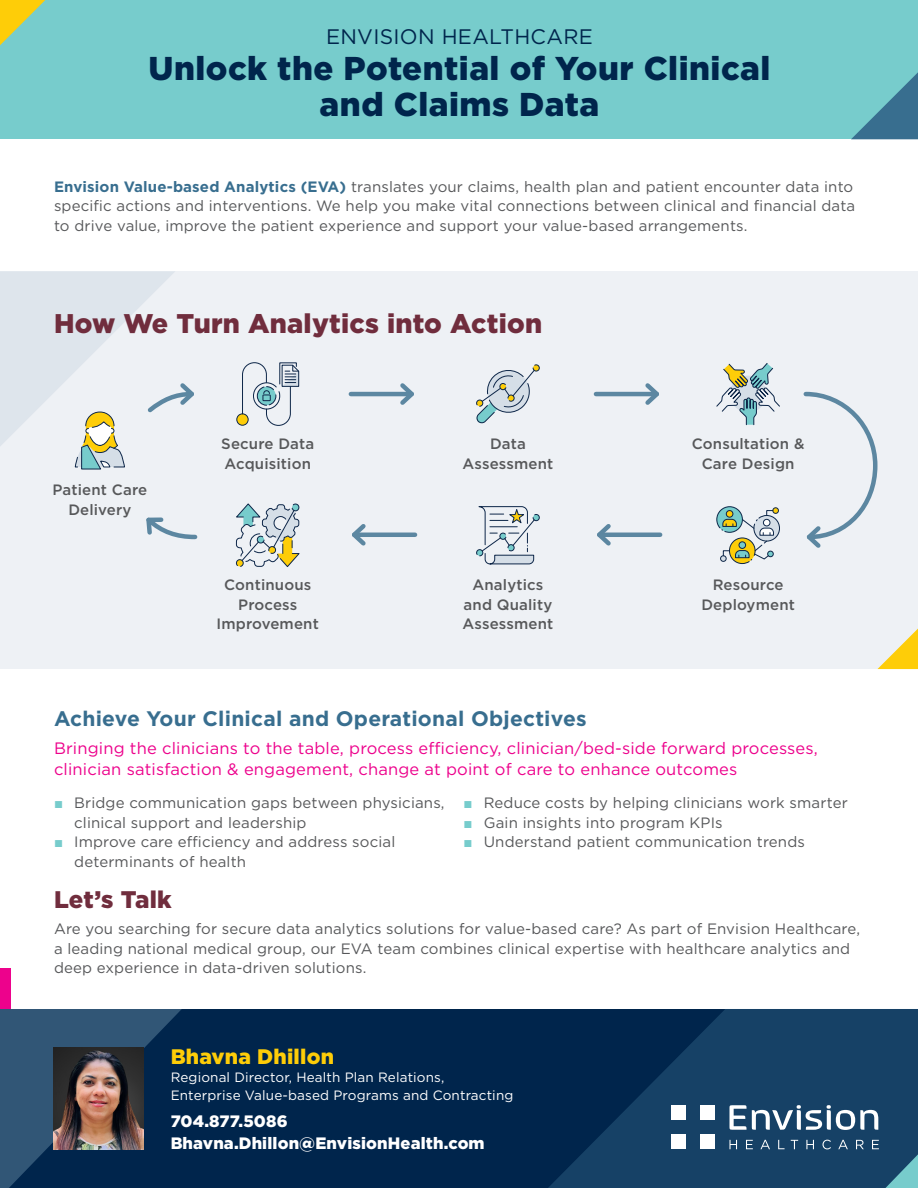
<style>
.page{position:relative;width:918px;height:1188px;background:#fff}
.page>*{position:absolute;margin:0;border:0;box-sizing:border-box;transform-origin:0 0}
.t1{font:900 33px/36px "Gotham";letter-spacing:.015em;color:#00254c;text-align:center}
.t2{font:900 27px "Gotham";letter-spacing:.01em;color:#702d3d}
.t3{font:900 24px "Gotham";letter-spacing:.01em;color:#702d3d}
.t4{font:700 21px "Gotham";letter-spacing:.01em;color:#386e8f}
.t5{font:21px "Gotham";letter-spacing:.015em;color:#00254c}
.t6{font:900 21px "Gotham";letter-spacing:.01em;color:#fecd08}
.t7{font:16.5px/21px "Gotham";letter-spacing:.01em;color:#ed028c}
.t8{font:900 16.5px/22.5px "Gotham";letter-spacing:.01em;color:#fff}
.t9{font:15px/19.5px "Gotham";letter-spacing:.01em;color:#57585a}
.t10{font:500 15px/19.5px "Gotham";letter-spacing:.01em;color:#57585a;text-align:center}
.t11{font:13.5px/18px "Gotham";letter-spacing:.01em;color:#fff}
.s1{font-weight:700;color:#386e8f}
.s2{font-family:"Arial";color:#7cc}
</style>
<div class="page">
<div style="left:0;top:0;width:918px;height:139px;background:#7cc"></div>
<svg style="left:0;top:0;width:45px;height:45px"></svg>
<svg style="left:851px;top:72px;width:67px;height:67px"></svg>
<div style="left:0;top:271px;width:918px;height:398px;background:#eef1f5"></div>
<svg style="left:878px;top:629px;width:40px;height:40px"></svg>
<svg style="left:716px;top:363px;width:64px;height:62px"></svg>
<svg style="left:716px;top:506px;width:64px;height:58px"></svg>
<svg style="left:476px;top:364px;width:64px;height:60px"></svg>
<svg style="left:476px;top:506px;width:64px;height:59px"></svg>
<div style="left:237px;top:414px;width:11px;height:11px;background:#fecd08;border-radius:50%"></div>
<div style="left:236px;top:413px;width:13px;height:13px;border:1px solid #0e2749;border-radius:50%"></div>
<svg style="left:242px;top:362px;width:57px;height:64px"></svg>
<svg style="left:236px;top:503px;width:64px;height:64px"></svg>
<hr style="left:351px;top:392px;width:61px;height:4px;background:#5c87a1">
<svg style="left:396px;top:383px;width:18px;height:22px"></svg>
<hr style="left:354px;top:533px;width:61px;height:4px;background:#5c87a1">
<svg style="left:352px;top:524px;width:18px;height:22px"></svg>
<hr style="left:596px;top:392px;width:61px;height:4px;background:#5c87a1">
<svg style="left:641px;top:383px;width:18px;height:22px"></svg>
<hr style="left:599px;top:533px;width:61px;height:4px;background:#5c87a1">
<svg style="left:597px;top:524px;width:18px;height:22px"></svg>
<svg style="left:803px;top:391px;width:75px;height:157px"></svg>
<svg style="left:0;top:271px;width:194px;height:199px"></svg>
<div style="left:0;top:1009px;width:918px;height:179px;background:#00254c"></div>
<svg style="left:638px;top:1009px;width:280px;height:88px;fill:#164166"></svg>
<svg style="left:548px;top:1097px;width:370px;height:91px;background:#1f486b"></svg>
<div style="left:671px;top:1135px;width:14px;height:14px;background:#fff"></div>
<div style="left:700px;top:1135px;width:15px;height:14px;background:#fff"></div>
<div style="left:671px;top:1105px;width:14px;height:15px;background:#fff"></div>
<div style="left:700px;top:1105px;width:15px;height:15px;background:#fff"></div>
<svg style="left:0;top:1009px;width:182px;height:179px"></svg>
<img style="left:54px;top:1048px;width:90px;height:101px">
<svg style="left:146px;top:517px;width:52px;height:23px"></svg>
<div style="left:0;top:968px;width:10px;height:41px;background:#ed028c"></div>
<h3 class="t5" style="left:326px;top:23px;width:268px">ENVISION HEALTHCARE</h3>
<h1 class="t1" style="left:149px;top:50px;width:623px">Unlock the Potential of Your Clinical and Claims Data</h1>
<p class="t9" style="left:54px;top:176px;width:803px"><span class="s1">Envision Value-based Analytics (EVA)</span> translates your claims, health plan and patient encounter data into specific actions and interventions. We help you make vital connections between clinical and financial data to drive value, improve the patient experience and support your value-based arrangements.</p>
<h2 class="t2" style="left:54px;top:305px;width:490px">How We Turn Analytics into Action</h2>
<p class="t10" style="left:53px;top:480px;width:96px">Patient Care<br>Delivery</p>
<p class="t10" style="left:221px;top:434px;width:94px;text-align:left">Secure Data<br>Acquisition</p>
<p class="t10" style="left:217px;top:575px;width:104px">Continuous<br>Process<br>Improvement</p>
<p class="t10" style="left:463px;top:434px;width:92px">Data<br>Assessment</p>
<p class="t10" style="left:463px;top:575px;width:92px">Analytics and Quality<br>Assessment</p>
<p class="t10" style="left:692px;top:434px;width:114px">Consultation &amp;<br>Care Design</p>
<p class="t10" style="left:701px;top:575px;width:95px">Resource<br>Deployment</p>
<h3 class="t4" style="left:54px;top:705px;width:534px">Achieve Your Clinical and Operational Objectives</h3>
<p class="t7" style="left:54px;top:737px;width:766px">Bringing the clinicians to the table, process efficiency, clinician/bed-side forward processes, clinician satisfaction &amp; engagement, change at point of care to enhance outcomes</p>
<p class="t9" style="left:74px;top:793px;width:372px;text-indent:-20px"><span class="s2">■</span> Bridge communication gaps between physicians, clinical support and leadership</p>
<p class="t9" style="left:74px;top:832px;width:323px;text-indent:-20px"><span class="s2">■</span> Improve care efficiency and address social determinants of health</p>
<p class="t9" style="left:464px;top:793px;width:386px"><span class="s2">■</span> Reduce costs by helping clinicians work smarter</p>
<p class="t9" style="left:464px;top:812px;width:261px"><span class="s2">■</span> Gain insights into program KPIs</p>
<p class="t9" style="left:464px;top:832px;width:343px"><span class="s2">■</span> Understand patient communication trends</p>
<h3 class="t3" style="left:54px;top:883px;width:119px">Let’s Talk</h3>
<p class="t9" style="left:54px;top:919px;width:808px">Are you searching for secure data analytics solutions for value-based care? As part of Envision Healthcare, a leading national medical group, our EVA team combines clinical expertise with healthcare analytics and deep experience in data-driven solutions.</p>
<h3 class="t6" style="left:171px;top:1042px;width:165px">Bhavna Dhillon</h3>
<p class="t11" style="left:171px;top:1068px;width:344px">Regional Director, Health Plan Relations,<br>Enterprise Value-based Programs and Contracting</p>
<p class="t8" style="left:171px;top:1109px;width:315px">704.877.5086<br>Bhavna.Dhillon@EnvisionHealth.com</p>
</div>
